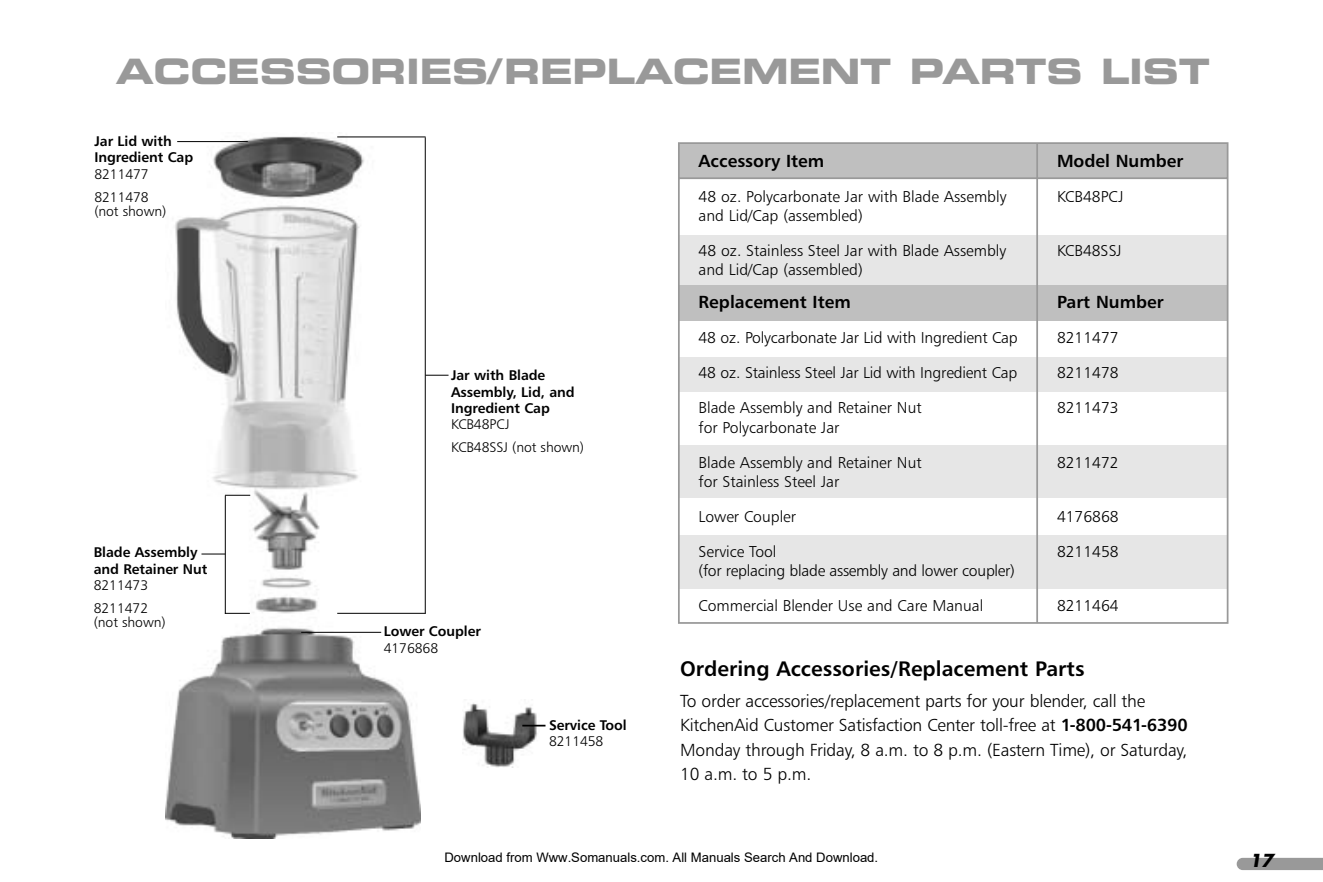
<style>
.page{position:relative;width:1323px;height:882px;background:#fff}
.page>*{position:absolute;margin:0;border:0;box-sizing:border-box;transform-origin:0 0}
.t1{font:35px "Eurostile Bold Extended Two";letter-spacing:-.01em;color:#999}
.t2{font:21px "Humanist 777 BT Bold B";color:#000}
.t3{font:17.5px/24.5px "Humanist 777 BT Light B";letter-spacing:-.01em;color:#000}
.t4{font:17.5px "Humanist 777 BT Bold B";color:#000}
.t5{font:italic 700 17.5px "Futura";color:#000}
.t6{font:15.75px/19.2px "Humanist 777 BT Light B";color:#000}
.t7{font:14px/16.4px "Humanist 777 BT Bold B";letter-spacing:-.005em;color:#000}
.t8{font:14px/22.8px "Humanist 777 BT Light B";letter-spacing:-.005em;color:#000}
.t9{font:13.12px "Arial";color:#000}
.s1{font-family:"Humanist 777 BT Bold B"}
</style>
<div class="page">
<svg style="left:1237px;top:858px;width:86px;height:12px"></svg>
<img style="left:165px;top:136px;width:255px;height:702px">
<hr style="left:177px;top:141px;width:71px;height:1px;background:#000">
<svg style="left:678px;top:142px;width:551px;height:482px"></svg>
<hr style="left:1036px;top:143px;width:2px;height:480px;background:#999">
<svg style="left:201px;top:554px;width:24px;height:1px"></svg>
<svg style="left:225px;top:495px;width:25px;height:1px"></svg>
<svg style="left:226px;top:613px;width:24px;height:1px"></svg>
<hr style="left:225px;top:496px;width:1px;height:118px;background:#000">
<svg style="left:426px;top:375px;width:23px;height:1px"></svg>
<hr style="left:337px;top:136px;width:89px;height:1px;background:#000">
<hr style="left:337px;top:613px;width:89px;height:1px;background:#000">
<hr style="left:425px;top:137px;width:1px;height:477px;background:#000">
<hr style="left:301px;top:632px;width:80px;height:1px;background:#000">
<img style="left:462px;top:703px;width:77px;height:64px">
<hr style="left:522px;top:725px;width:24px;height:2px;background:#000">
<h1 class="t1" style="left:116px;top:59px;width:1095px">ACCESSORIES/REPLACEMENT PARTS LIST</h1>
<p class="t7" style="left:94px;top:134px;width:100px">Jar Lid with<br>Ingredient Cap</p>
<p class="t8" style="left:94px;top:163px;width:56px">8211477<br>8211478</p>
<p class="t8" style="left:94px;top:200px;width:73px">(not shown)</p>
<p class="t7" style="left:94px;top:545px;width:115px">Blade Assembly and Retainer Nut</p>
<p class="t8" style="left:94px;top:574px;width:56px">8211473<br>8211472</p>
<p class="t8" style="left:94px;top:611px;width:73px">(not shown)</p>
<p class="t7" style="left:451px;top:368px;width:125px">Jar with Blade<br>Assembly, Lid, and<br>Ingredient Cap</p>
<p class="t8" style="left:451px;top:414px;width:135px">KCB48PCJ<br>KCB48SSJ (not shown)</p>
<p class="t7" style="left:384px;top:624px;width:99px">Lower Coupler</p>
<p class="t8" style="left:384px;top:637px;width:56px">4176868</p>
<p class="t7" style="left:549px;top:717px;width:79px">Service Tool</p>
<p class="t8" style="left:549px;top:731px;width:56px">8211458</p>
<p class="t4" style="left:699px;top:153px;width:127px">Accessory Item</p>
<p class="t6" style="left:699px;top:187px;width:309px">48 oz. Polycarbonate Jar with Blade Assembly and Lid/Cap (assembled)</p>
<p class="t6" style="left:699px;top:242px;width:309px">48 oz. Stainless Steel Jar with Blade Assembly and Lid/Cap (assembled)</p>
<p class="t4" style="left:699px;top:295px;width:154px">Replacement Item</p>
<p class="t6" style="left:699px;top:329px;width:321px">48 oz. Polycarbonate Jar Lid with Ingredient Cap</p>
<p class="t6" style="left:699px;top:364px;width:320px">48 oz. Stainless Steel Jar Lid with Ingredient Cap</p>
<p class="t6" style="left:699px;top:399px;width:225px">Blade Assembly and Retainer Nut for Polycarbonate Jar</p>
<p class="t6" style="left:699px;top:453px;width:225px">Blade Assembly and Retainer Nut for Stainless Steel Jar</p>
<p class="t6" style="left:699px;top:508px;width:99px">Lower Coupler</p>
<p class="t6" style="left:699px;top:543px;width:318px">Service Tool<br>(for replacing blade assembly and lower coupler)</p>
<p class="t6" style="left:699px;top:597px;width:286px">Commercial Blender Use and Care Manual</p>
<p class="t4" style="left:1057px;top:153px;width:128px">Model Number</p>
<p class="t6" style="left:1057px;top:187px;width:68px">KCB48PCJ</p>
<p class="t6" style="left:1057px;top:242px;width:66px">KCB48SSJ</p>
<p class="t4" style="left:1057px;top:295px;width:108px">Part Number</p>
<p class="t6" style="left:1057px;top:329px;width:63px">8211477</p>
<p class="t6" style="left:1057px;top:364px;width:63px">8211478</p>
<p class="t6" style="left:1057px;top:399px;width:63px">8211473</p>
<p class="t6" style="left:1057px;top:453px;width:63px">8211472</p>
<p class="t6" style="left:1057px;top:508px;width:63px">4176868</p>
<p class="t6" style="left:1057px;top:543px;width:63px">8211458</p>
<p class="t6" style="left:1057px;top:597px;width:63px">8211464</p>
<h2 class="t2" style="left:680px;top:660px;width:406px">Ordering Accessories/Replacement Parts</h2>
<p class="t3" style="left:680px;top:689px;width:509px">To order accessories/replacement parts for your blender, call the KitchenAid Customer Satisfaction Center toll-free at <span class="s1">1-800-541-6390<br></span>Monday through Friday, 8 a.m. to 8 p.m. (Eastern Time), or Saturday, 10 a.m. to 5 p.m.</p>
<p class="t9" style="left:444px;top:850px;width:435px">Download from Www.Somanuals.com. All Manuals Search And Download.</p>
<p class="t5" style="left:1249px;top:852px;width:26px">17</p>
</div>
